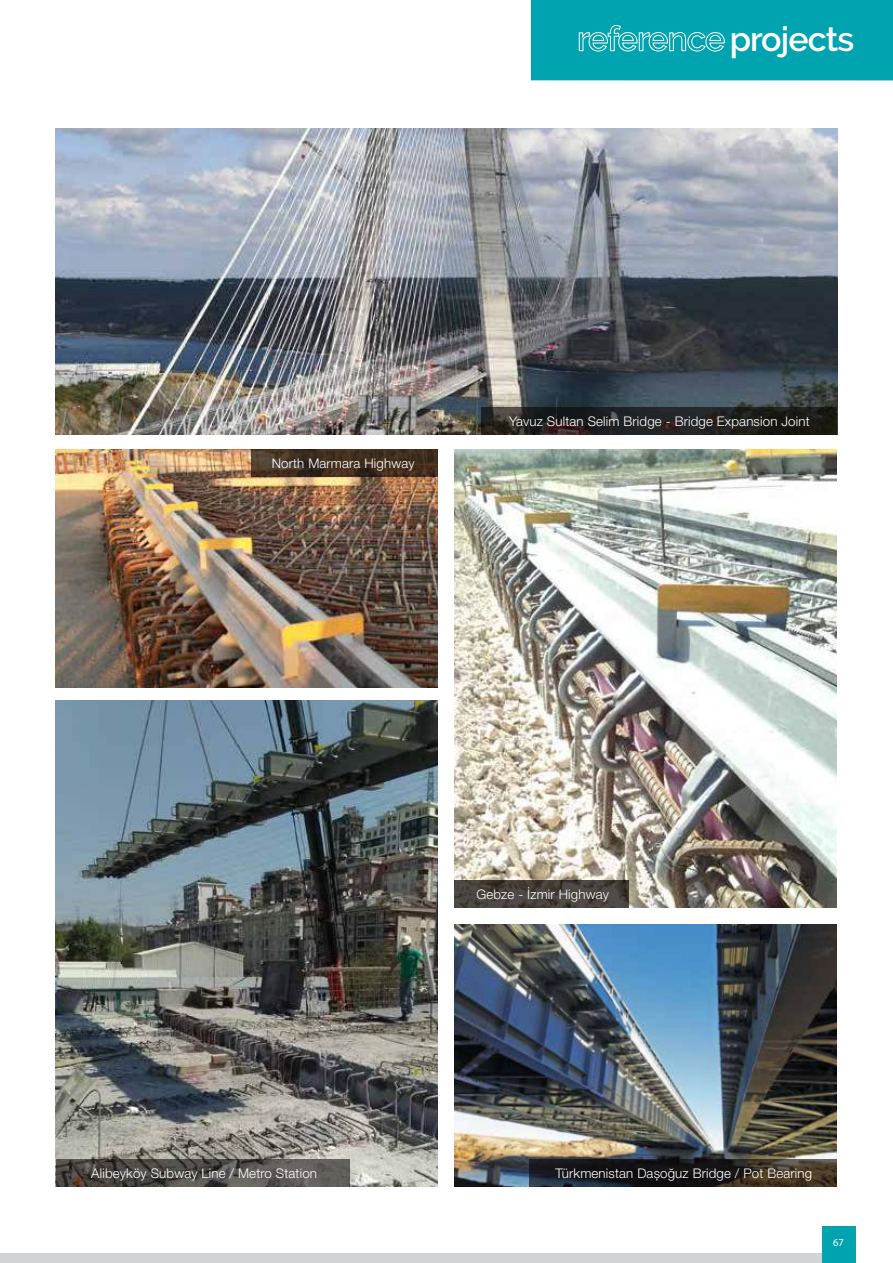
<style>
.page{position:relative;width:893px;height:1263px;background:#fff}
.page>*{position:absolute;margin:0;border:0;box-sizing:border-box;transform-origin:0 0}
.t1{font:600 34.05px "Raleway";letter-spacing:-.025em;color:#fff}
.t2{font:300 13.35px "Helvetica Neue LT Pro";letter-spacing:.01em;color:#fff}
.t3{font:10.5px "Myriad Pro";color:#fff}
</style>
<div class="page">
<div style="left:0;top:1254px;width:830px;height:9px;background:#d1d3d4"></div>
<div style="left:822px;top:1226px;width:34px;height:37px;background:#00a4b0"></div>
<div style="left:531px;top:0;width:362px;height:80px;background:#00a4b0"></div>
<svg style="left:578px;top:25px;width:147px;height:27px"></svg>
<img style="left:56px;top:129px;width:781px;height:306px">
<img style="left:56px;top:450px;width:382px;height:238px">
<img style="left:455px;top:925px;width:382px;height:262px">
<img style="left:56px;top:700px;width:382px;height:487px">
<img style="left:454px;top:450px;width:382px;height:458px">
<svg style="left:56px;top:1159px;width:293px;height:28px;background:#514d49"></svg>
<svg style="left:530px;top:1159px;width:307px;height:28px;background:#25211f"></svg>
<svg style="left:454px;top:881px;width:175px;height:27px;background:#46413c"></svg>
<svg style="left:251px;top:450px;width:187px;height:27px;background:#412f20"></svg>
<svg style="left:481px;top:407px;width:356px;height:27px;background:#222120"></svg>
<h1 class="t1" style="left:730px;top:19px;width:126px">projects</h1>
<p class="t2" style="left:272px;top:455px;width:144px">North Marmara Highway</p>
<p class="t2" style="left:509px;top:413px;width:302px">Yavuz Sultan Selim Bridge - Bridge Expansion Joint</p>
<p class="t2" style="left:476px;top:886px;width:134px">Gebze - İzmir Highway</p>
<p class="t2" style="left:91px;top:1165px;width:227px">Alibeyköy Subway Line / Metro Station</p>
<p class="t2" style="left:556px;top:1165px;width:258px">Türkmenistan Dașoğuz Bridge / Pot Bearing</p>
<p class="t3" style="left:833px;top:1236px;width:12px">67</p>
</div>
